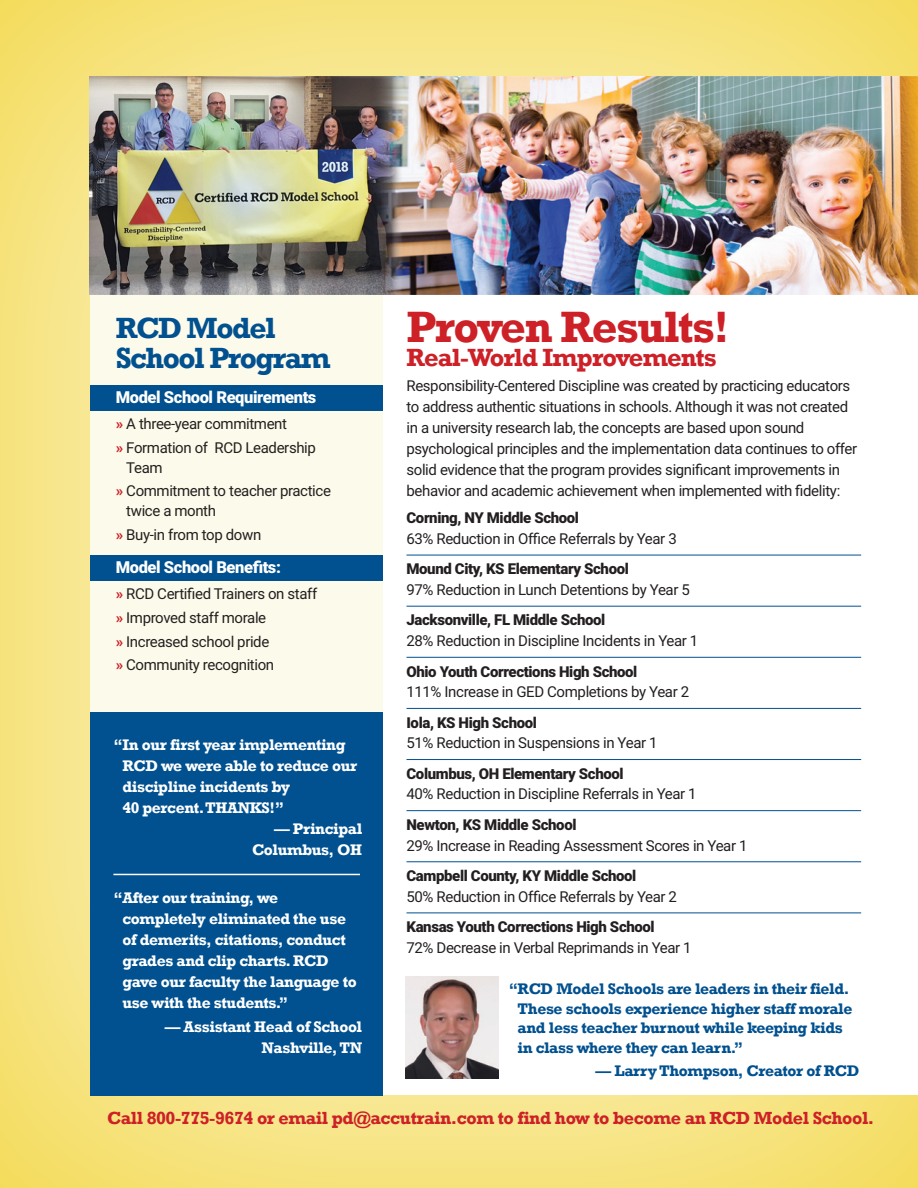
<style>
.page{position:relative;width:918px;height:1188px;background:#fff}
.page>*{position:absolute;margin:0;border:0;box-sizing:border-box;transform-origin:0 0}
.t1{font:700 45px "Rockwell";letter-spacing:-.035em;color:#cd2027}
.t2{font:700 30px/30px "Rockwell";letter-spacing:-.05em;color:#01508f}
.t3{font:700 25.5px "Rockwell";letter-spacing:-.035em;color:#cd2027}
.t4{font:700 18px "Rockwell";letter-spacing:-.025em;color:#cd2027}
.t5{font:900 16.5px "Roboto";letter-spacing:-.025em;color:#fff}
.t6{font:700 15.75px/21px "Rockwell";letter-spacing:-.025em;color:#fff}
.t7{font:700 15.75px/19.5px "Rockwell";letter-spacing:-.025em;color:#01508f}
.t8{font:15px/23.9px "Roboto";letter-spacing:-.025em;color:#231f20}
.t9{font:900 15px "Roboto";letter-spacing:-.025em;color:#231f20}
.s1{color:#01508f}
.s2{font-weight:700;color:#cd2027}
</style>
<div class="page">
<div style="left:0;top:0;width:918px;height:1188px;background:#fff;opacity:.64"></div>
<div style="left:90px;top:77px;width:828px;height:1018px;background:#fff"></div>
<div style="left:90px;top:80px;width:292px;height:997px;background:#fcfaea"></div>
<hr style="left:406px;top:555px;width:455px;height:1px;background:#01508f">
<hr style="left:406px;top:606px;width:455px;height:1px;background:#01508f">
<hr style="left:406px;top:657px;width:455px;height:1px;background:#01508f">
<hr style="left:406px;top:708px;width:455px;height:1px;background:#01508f">
<hr style="left:406px;top:759px;width:455px;height:1px;background:#01508f">
<hr style="left:406px;top:810px;width:455px;height:1px;background:#01508f">
<hr style="left:406px;top:861px;width:455px;height:1px;background:#01508f">
<hr style="left:406px;top:913px;width:455px;height:1px;background:#01508f">
<div style="left:90px;top:385px;width:292px;height:26px;background:#01508f"></div>
<div style="left:90px;top:556px;width:292px;height:25px;background:#01508f"></div>
<div style="left:90px;top:712px;width:292px;height:383px;background:#01508f"></div>
<img style="left:89px;top:77px;width:281px;height:217px">
<img style="left:370px;top:77px;width:548px;height:217px">
<hr style="left:113px;top:874px;width:247px;height:1px;background:#fff">
<img style="left:405px;top:977px;width:94px;height:102px">
<h2 class="t2" style="left:116px;top:312px;width:216px">RCD Model<br>School Program</h2>
<h1 class="t1" style="left:406px;top:300px;width:325px">Proven Results!</h1>
<h3 class="t3" style="left:406px;top:342px;width:312px">Real-World Improvements</h3>
<p class="t8" style="left:406px;top:375px;width:452px;line-height:21px">Responsibility-Centered Discipline was created by practicing educators to address authentic situations in schools. Although it was not created in a university research lab, the concepts are based upon sound psychological principles and the implementation data continues to offer solid evidence that the program provides significant improvements in behavior and academic achievement when implemented with fidelity:</p>
<p class="t9" style="left:406px;top:509px;width:174px">Corning, NY Middle School</p>
<p class="t8" style="left:406px;top:527px;width:272px">63% Reduction in Office Referrals by Year 3</p>
<p class="t9" style="left:406px;top:560px;width:224px">Mound City, KS Elementary School</p>
<p class="t8" style="left:406px;top:578px;width:285px">97% Reduction in Lunch Detentions by Year 5</p>
<p class="t9" style="left:406px;top:612px;width:200px">Jacksonville, FL Middle School</p>
<p class="t8" style="left:406px;top:629px;width:293px">28% Reduction in Discipline Incidents in Year 1</p>
<p class="t9" style="left:406px;top:663px;width:232px">Ohio Youth Corrections High School</p>
<p class="t8" style="left:406px;top:680px;width:284px">111% Increase in GED Completions by Year 2</p>
<p class="t9" style="left:406px;top:714px;width:132px">Iola, KS High School</p>
<p class="t8" style="left:406px;top:731px;width:253px">51% Reduction in Suspensions in Year 1</p>
<p class="t9" style="left:406px;top:765px;width:219px">Columbus, OH Elementary School</p>
<p class="t8" style="left:406px;top:782px;width:292px">40% Reduction in Discipline Referrals in Year 1</p>
<p class="t9" style="left:406px;top:816px;width:172px">Newton, KS Middle School</p>
<p class="t8" style="left:406px;top:834px;width:343px">29% Increase in Reading Assessment Scores in Year 1</p>
<p class="t9" style="left:406px;top:867px;width:231px">Campbell County, KY Middle School</p>
<p class="t8" style="left:406px;top:885px;width:272px">50% Reduction in Office Referrals by Year 2</p>
<p class="t9" style="left:406px;top:918px;width:250px">Kansas Youth Corrections High School</p>
<p class="t8" style="left:406px;top:936px;width:287px">72% Decrease in Verbal Reprimands in Year 1</p>
<p class="t7" style="left:518px;top:979px;width:336px;text-indent:-9px">“RCD Model Schools are leaders in their field.<br>These schools experience higher staff morale and less teacher burnout while keeping kids in class where they can learn.”</p>
<p class="t7" style="left:596px;top:1060px;width:265px">— Larry Thompson, Creator of RCD</p>
<p class="t5" style="left:116px;top:388px;width:207px">Model School Requirements<span class="s1">:</span></p>
<p class="t8" style="left:116px;top:412px;width:202px"><span class="s2">»</span> A three-year commitment<br><span class="s2">»</span> Formation of RCD Leadership</p>
<p class="t8" style="left:116px;top:455px;width:217px;text-indent:10px">Team<br><span class="s2">»</span> Commitment to teacher practice</p>
<p class="t8" style="left:116px;top:499px;width:147px;text-indent:10px">twice a month<br><span class="s2">»</span> Buy-in from top down</p>
<p class="t5" style="left:116px;top:557px;width:167px">Model School Benefits:</p>
<p class="t8" style="left:116px;top:582px;width:203px"><span class="s2">»</span> RCD Certified Trainers on staff <span class="s2">»</span> Improved staff morale<br><span class="s2">»</span> Increased school pride<br><span class="s2">»</span> Community recognition</p>
<p class="t6" style="left:122px;top:733px;width:236px;text-indent:-9px">“In our first year implementing<br>RCD we were able to reduce our discipline incidents by<br>40 percent. THANKS!”</p>
<p class="t6" style="left:252px;top:817px;width:112px;text-align:right">— Principal<br>Columbus, OH</p>
<p class="t6" style="left:122px;top:887px;width:236px;text-indent:-9px">“After our training, we completely eliminated the use of demerits, citations, conduct grades and clip charts. RCD gave our faculty the language to use with the students.”</p>
<p class="t6" style="left:165px;top:1016px;width:199px;text-align:right">— Assistant Head of School<br>Nashville, TN</p>
<p class="t4" style="left:107px;top:1107px;width:769px">Call 800-775-9674 or email pd@accutrain.com to find how to become an RCD Model School.</p>
</div>
